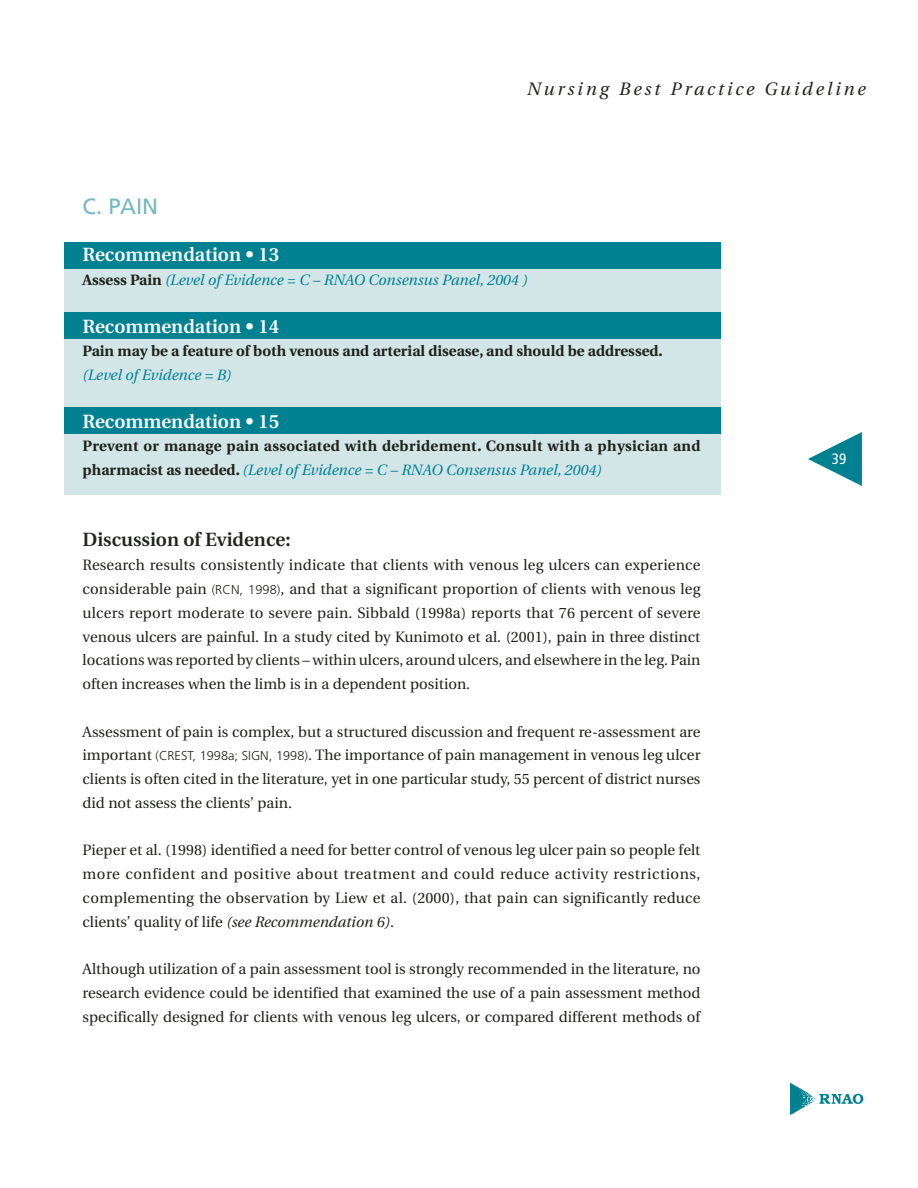
<style>
.page{position:relative;width:918px;height:1188px;background:#fff}
.page>*{position:absolute;margin:0;border:0;box-sizing:border-box;transform-origin:0 0}
.t1{font:22.2px "Frutiger";color:#76b7c0}
.t2{font:600 19.2px "Utopia";color:#fff}
.t3{font:600 19.2px "Utopia";color:#20231e}
.t4{font:italic 18px "Utopia";letter-spacing:.16em;color:#20231e}
.t5{font:15px/23.7px "Utopia";color:#20231e;text-align:justify}
.t6{font:700 15px/23.7px "Utopia";letter-spacing:.01em;color:#20231e}
.t7{font:italic 15px "Utopia";color:#008192}
.t8{font:condensed 15px "Frutiger";color:#fff}
.s1{font-weight:700;font-style:normal;color:#20231e}
.s2{font-weight:400;font-style:italic;color:#008192}
.s3{font-family:"Frutiger";font-weight:300;font-size:12.75px}
.s4{font-style:italic}
</style>
<div class="page">
<div style="left:64px;top:264px;width:657px;height:230px;background:#d2e6e8"></div>
<div style="left:64px;top:242px;width:657px;height:27px;background:#008192"></div>
<div style="left:64px;top:312px;width:657px;height:27px;background:#008192"></div>
<div style="left:64px;top:407px;width:657px;height:27px;background:#008192"></div>
<svg style="left:808px;top:432px;width:54px;height:54px"></svg>
<svg style="left:790px;top:1083px;width:73px;height:32px"></svg>
<p class="t4" style="left:527px;top:82px;width:340px">Nursing Best Practice Guideline</p>
<h1 class="t1" style="left:82px;top:197px;width:77px">C. PAIN</h1>
<p class="t2" style="left:82px;top:247px;width:198px">Recommendation • 13</p>
<p class="t7" style="left:82px;top:274px;width:447px"><span class="s1">Assess Pain</span> (Level of Evidence = C – RNAO Consensus Panel, 2004 )</p>
<p class="t2" style="left:82px;top:318px;width:198px">Recommendation • 14</p>
<p class="t6" style="left:82px;top:341px;width:582px">Pain may be a feature of both venous and arterial disease, and should be addressed.</p>
<p class="t7" style="left:82px;top:369px;width:151px">(Level of Evidence = B)</p>
<p class="t2" style="left:82px;top:413px;width:198px">Recommendation • 15</p>
<p class="t6" style="left:82px;top:436px;width:620px">Prevent or manage pain associated with debridement. Consult with a physician and pharmacist as needed. <span class="s2">(Level of Evidence = C – RNAO Consensus Panel, 2004)</span></p>
<p class="t3" style="left:82px;top:532px;width:210px">Discussion of Evidence:</p>
<p class="t5" style="left:82px;top:555px;width:620px">Research results consistently indicate that clients with venous leg ulcers can experience considerable pain <span class="s3">(RCN, 1998)</span>, and that a significant proportion of clients with venous leg ulcers report moderate to severe pain. Sibbald (1998a) reports that 76 percent of severe venous ulcers are painful. In a study cited by Kunimoto et al. (2001), pain in three distinct locations was reported by clients – within ulcers, around ulcers, and elsewhere in the leg. Pain often increases when the limb is in a dependent position.</p>
<p class="t5" style="left:82px;top:721px;width:620px">Assessment of pain is complex, but a structured discussion and frequent re-assessment are important <span class="s3">(CREST, 1998a; SIGN, 1998)</span>. The importance of pain management in venous leg ulcer clients is often cited in the literature, yet in one particular study, 55 percent of district nurses did not assess the clients’ pain.</p>
<p class="t5" style="left:82px;top:840px;width:620px">Pieper et al. (1998) identified a need for better control of venous leg ulcer pain so people felt more confident and positive about treatment and could reduce activity restrictions, complementing the observation by Liew et al. (2000), that pain can significantly reduce clients’ quality of life <span class="s4">(see Recommendation 6)</span>.</p>
<p class="t5" style="left:82px;top:959px;width:620px">Although utilization of a pain assessment tool is strongly recommended in the literature, no research evidence could be identified that examined the use of a pain assessment method specifically designed for clients with venous leg ulcers, or compared different methods of</p>
<p class="t8" style="left:832px;top:453px;width:16px">39</p>
</div>
